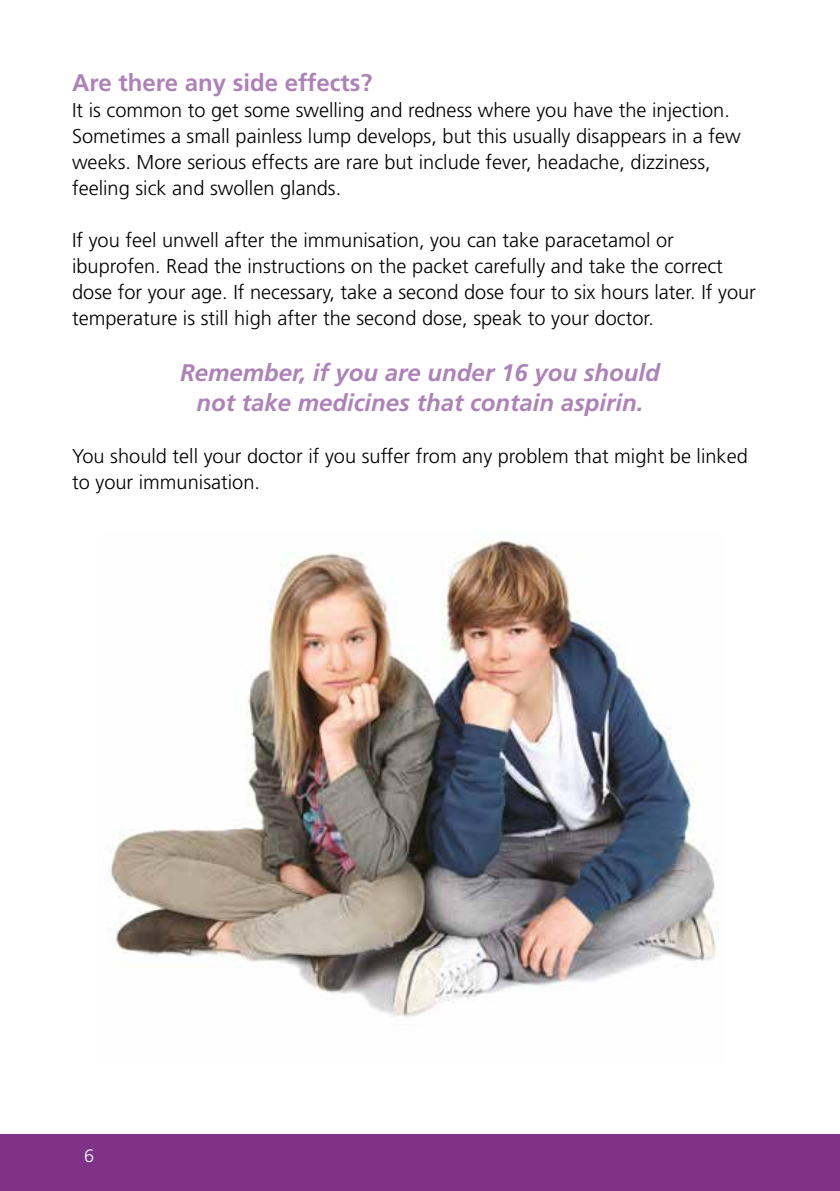
<style>
.page{position:relative;width:840px;height:1191px;background:#fff}
.page>*{position:absolute;margin:0;border:0;box-sizing:border-box;transform-origin:0 0}
.t1{font:italic 700 24px/30px "Frutiger";color:#ad83b7;text-align:center}
.t2{font:700 24px "Frutiger";color:#ad83b7}
.t3{font:300 20px/26px "Frutiger";color:#000}
.t4{font:300 18px "Frutiger";color:#fff}
</style>
<div class="page">
<div style="left:0;top:1134px;width:839px;height:57px;background:#7e3388"></div>
<img style="left:110px;top:540px;width:608px;height:477px">
<p class="t2" style="left:72px;top:68px;width:302px">Are there any side effects?</p>
<p class="t3" style="left:72px;top:97px;width:669px">It is common to get some swelling and redness where you have the injection.<br>Sometimes a small painless lump develops, but this usually disappears in a few weeks. More serious effects are rare but include fever, headache, dizziness, feeling sick and swollen glands.</p>
<p class="t3" style="left:72px;top:227px;width:685px">If you feel unwell after the immunisation, you can take paracetamol or ibuprofen. Read the instructions on the packet carefully and take the correct dose for your age. If necessary, take a second dose four to six hours later. If your temperature is still high after the second dose, speak to your doctor.</p>
<p class="t1" style="left:180px;top:357px;width:481px">Remember, if you are under 16 you should not take medicines that contain aspirin.</p>
<p class="t3" style="left:72px;top:443px;width:676px">You should tell your doctor if you suffer from any problem that might be linked to your immunisation.</p>
<p class="t4" style="left:84px;top:1145px;width:12px">6</p>
</div>
